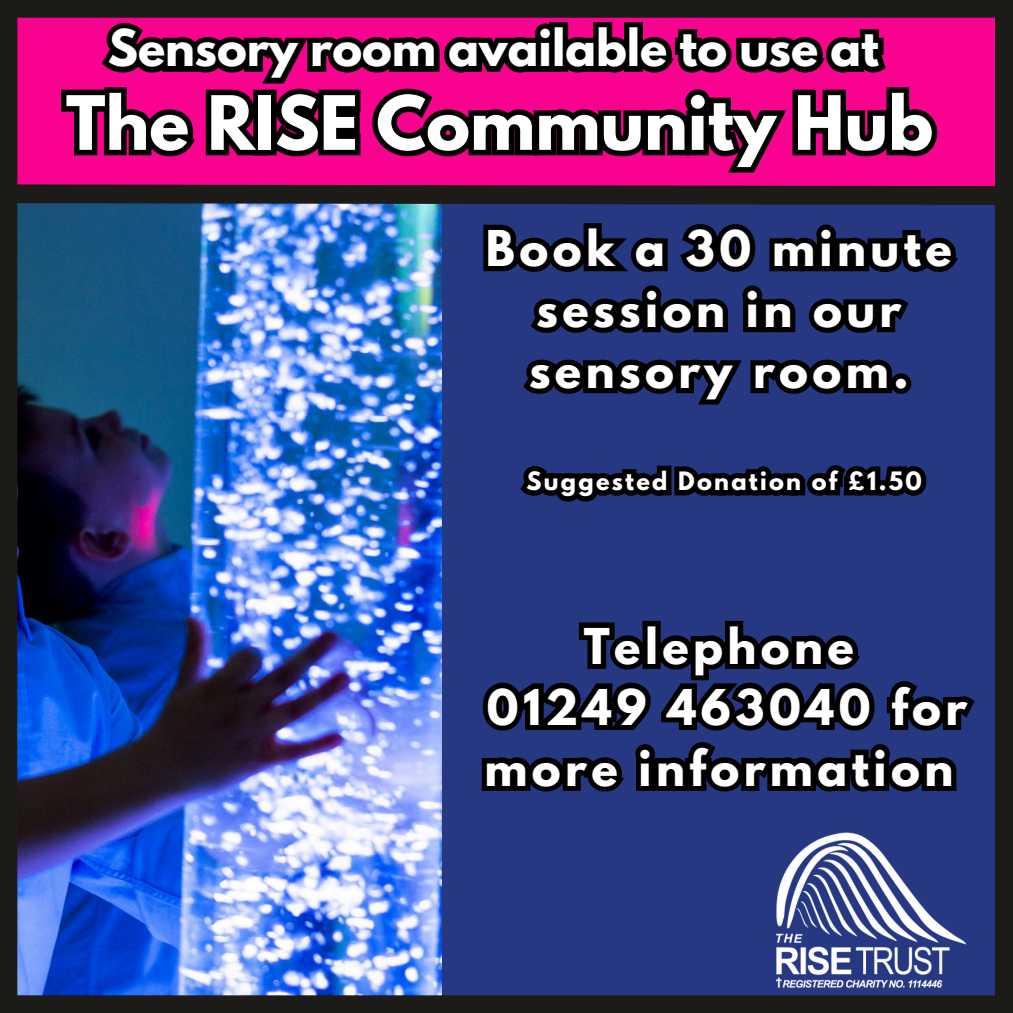
<style>
.page{position:relative;width:1013px;height:1013px;background:#fff}
.page>*{position:absolute;margin:0;border:0;box-sizing:border-box;transform-origin:0 0}
.t1{font:700 66.25px "League Spartan";color:#fff}
.t2{font:700 45px "League Spartan";color:#fff}
.t3{font:700 43.62px/61px "League Spartan";letter-spacing:.1em;color:#fff;text-align:center}
.t4{font:700 22.38px "League Spartan";letter-spacing:.1em;color:#fff}
</style>
<div class="page">
<img style="left:0;top:0;width:1012px;height:1012px">
<svg style="left:93px;top:14px;width:799px;height:66px;background:#6f0240"></svg>
<svg style="left:55px;top:80px;width:887px;height:95px;background:#7f0049"></svg>
<svg style="left:516px;top:351px;width:404px;height:33px;background:#0f1633"></svg>
<svg style="left:512px;top:384px;width:423px;height:126px;background:#1c2a62"></svg>
<svg style="left:475px;top:615px;width:506px;height:185px;background:#141e46"></svg>
<svg style="left:0;top:175px;width:1012px;height:166px;background:#343f71"></svg>
<p class="t2" style="left:108px;top:26px;width:772px">Sensory room available to use at</p>
<p class="t1" style="left:66px;top:90px;width:868px">The RISE Community Hub</p>
<h1 class="t3" style="left:486px;top:223px;width:467px">Book a 30 minute session in our sensory room.</h1>
<p class="t4" style="left:526px;top:470px;width:397px">Suggested Donation of £1.50</p>
<h1 class="t3" style="left:484px;top:621px;width:484px">Telephone<br>01249 463040 for more information</h1>
</div>
